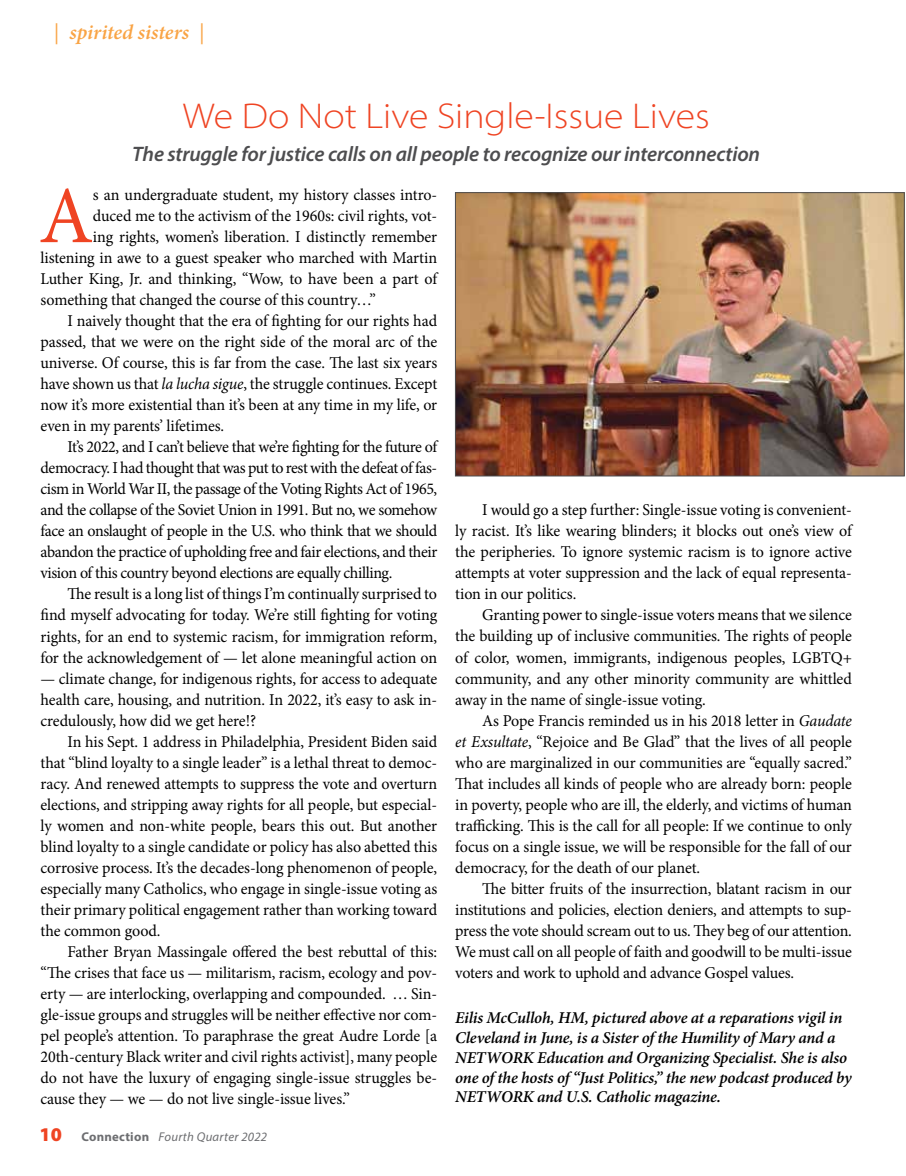
<style>
.page{position:relative;width:906px;height:1176px;background:#fff}
.page>*{position:absolute;margin:0;border:0;box-sizing:border-box;transform-origin:0 0}
.t1{font:81.15px "Minion Pro";color:#ef4423}
.t2{font:300 semi-expanded 36px "Myriad Pro";color:#ef4423}
.t3{font:italic 600 21px "Myriad Pro";letter-spacing:-.01em;color:#4d4d4f}
.t4{font:italic 600 21px "Minion Pro";letter-spacing:-.01em;color:#f9a445}
.t5{font:16.5px/21px "Minion Pro";letter-spacing:-.01em;color:#000;text-align:justify}
.t6{font:italic 600 16.5px/19.8px "Minion Pro";letter-spacing:-.015em;color:#000}
.t7{font:16.5px "Minion Pro";letter-spacing:-.03em;color:#000}
.t8{font:italic 12.75px "Myriad Pro";letter-spacing:.02em;color:#6d6e71}
.s1{font-weight:500;font-style:normal;font-stretch:condensed}
.s2{font-style:italic}
.s3{font-weight:900;font-style:normal;font-size:19.5px;color:#ef4423}
.s4{font-weight:700;font-style:normal}
</style>
<div class="page">
<img style="left:457px;top:194px;width:445px;height:280px">
<div style="left:455px;top:192px;width:449px;height:284px;border:1px solid #4d4d4f"></div>
<p class="t4" style="left:54px;top:18px;width:152px"><span class="s1">|</span> spirited sisters <span class="s1">|</span></p>
<h2 class="t2" style="left:183px;top:94px;width:528px">We Do Not Live Single-Issue Lives</h2>
<p class="t3" style="left:132px;top:141px;width:629px">The struggle for justice calls on all people to recognize our interconnection</p>
<h1 class="t1" style="left:39px;top:162px;width:56px">A</h1>
<p class="t5" style="left:93px;top:184px;width:345px">s an undergraduate student, my history classes intro-</p>
<p class="t5" style="left:93px;top:205px;width:345px">duced me to the activism of the 1960s: civil rights, vot-</p>
<p class="t5" style="left:93px;top:226px;width:345px">ing rights, women’s liberation. I distinctly remember</p>
<p class="t5" style="left:40px;top:247px;width:398px">listening in awe to a guest speaker who marched with Martin</p>
<p class="t5" style="left:40px;top:268px;width:398px">Luther King, Jr. and thinking, “Wow, to have been a part of</p>
<p class="t5" style="left:40px;top:289px;width:337px">something that changed the course of this country…”</p>
<p class="t5" style="left:67px;top:310px;width:371px">I naively thought that the era of fighting for our rights had</p>
<p class="t5" style="left:40px;top:331px;width:398px">passed, that we were on the right side of the moral arc of the</p>
<p class="t5" style="left:40px;top:352px;width:398px">universe. Of course, this is far from the case. The last six years</p>
<p class="t5" style="left:40px;top:373px;width:398px">have shown us that <span class="s2">la lucha sigue</span>, the struggle continues. Except</p>
<p class="t5" style="left:40px;top:394px;width:398px">now it’s more existential than it’s been at any time in my life, or</p>
<p class="t5" style="left:40px;top:415px;width:185px">even in my parents’ lifetimes.</p>
<p class="t7" style="left:67px;top:436px;width:371px">It’s 2022, and I can’t believe that we’re fighting for the future of</p>
<p class="t5" style="left:40px;top:457px;width:398px">democracy. I had thought that was put to rest with the defeat of fas-</p>
<p class="t5" style="left:40px;top:478px;width:398px">cism in World War II, the passage of the Voting Rights Act of 1965,</p>
<p class="t7" style="left:40px;top:499px;width:398px">and the collapse of the Soviet Union in 1991. But no, we somehow</p>
<p class="t5" style="left:40px;top:520px;width:398px">face an onslaught of people in the U.S. who think that we should</p>
<p class="t5" style="left:40px;top:541px;width:398px">abandon the practice of upholding free and fair elections, and their</p>
<p class="t5" style="left:40px;top:562px;width:353px">vision of this country beyond elections are equally chilling.</p>
<p class="t5" style="left:68px;top:583px;width:371px">The result is a long list of things I’m continually surprised to</p>
<p class="t5" style="left:40px;top:604px;width:398px">find myself advocating for today. We’re still fighting for voting</p>
<p class="t5" style="left:40px;top:625px;width:398px">rights, for an end to systemic racism, for immigration reform,</p>
<p class="t5" style="left:40px;top:646px;width:398px">for the acknowledgement of — let alone meaningful action on</p>
<p class="t5" style="left:40px;top:667px;width:398px">— climate change, for indigenous rights, for access to adequate health care, housing, and nutrition. In 2022, it’s easy to ask in&shy;credulously, how did we get here!?</p>
<p class="t5" style="left:40px;top:730px;width:398px;text-indent:27px">In his Sept. 1 address in Philadelphia, President Biden said that “blind loyalty to a single leader” is a lethal threat to democ&shy;racy. And renewed attempts to suppress the vote and overturn elections, and stripping away rights for all people, but especial&shy;ly women and non-white people, bears this out. But another blind loyalty to a single candidate or policy has also abetted this corrosive process. It’s the decades-long phenomenon of people, especially many Catholics, who engage in single-issue voting as their primary political engagement rather than working toward the common good.</p>
<p class="t5" style="left:40px;top:940px;width:398px;text-indent:27px">Father Bryan Massingale offered the best rebuttal of this: “The crises that face us — militarism, racism, ecology and pov&shy;erty — are interlocking, overlapping and compounded. … Sin&shy;gle-issue groups and struggles will be neither effective nor com&shy;pel people’s attention. To paraphrase the great Audre Lorde [a 20th-century Black writer and civil rights activist], many people do not have the luxury of engaging single-issue struggles be&shy;cause they — we — do not live single-issue lives.”</p>
<p class="t8" style="left:40px;top:1128px;width:229px"><span class="s3">10</span> <span class="s4">Connection</span> Fourth Quarter 2022</p>
<p class="t5" style="left:455px;top:499px;width:398px;text-indent:27px">I would go a step further: Single-issue voting is convenient&shy;ly racist. It’s like wearing blinders; it blocks out one’s view of the peripheries. To ignore systemic racism is to ignore active attempts at voter suppression and the lack of equal representa&shy;tion in our politics.</p>
<p class="t5" style="left:455px;top:604px;width:398px;text-indent:27px">Granting power to single-issue voters means that we silence the building up of inclusive communities. The rights of people of color, women, immigrants, indigenous peoples, LGBTQ+ community, and any other minority community are whittled away in the name of single-issue voting.</p>
<p class="t5" style="left:455px;top:709px;width:398px;text-indent:27px">As Pope Francis reminded us in his 2018 letter in <span class="s2">Gaudate et Exsultate</span>, “Rejoice and Be Glad” that the lives of all people who are marginalized in our communities are “equally sacred.” That includes all kinds of people who are already born: people in poverty, people who are ill, the elderly, and victims of human trafficking. This is the call for all people: If we continue to only focus on a single issue, we will be responsible for the fall of our democracy, for the death of our planet.</p>
<p class="t5" style="left:455px;top:877px;width:398px;text-indent:27px">The bitter fruits of the insurrection, blatant racism in our institutions and policies, election deniers, and attempts to sup&shy;press the vote should scream out to us. They beg of our attention.<br>We must call on all people of faith and goodwill to be multi-issue voters and work to uphold and advance Gospel values.</p>
<p class="t6" style="left:455px;top:1007px;width:398px">Eilis McCulloh, HM, pictured above at a reparations vigil in Cleveland in June, is a Sister of the Humility of Mary and a NETWORK Education and Organizing Specialist. She is also one of the hosts of “Just Politics,” the new podcast produced by NETWORK and U.S. Catholic magazine.</p>
</div>
